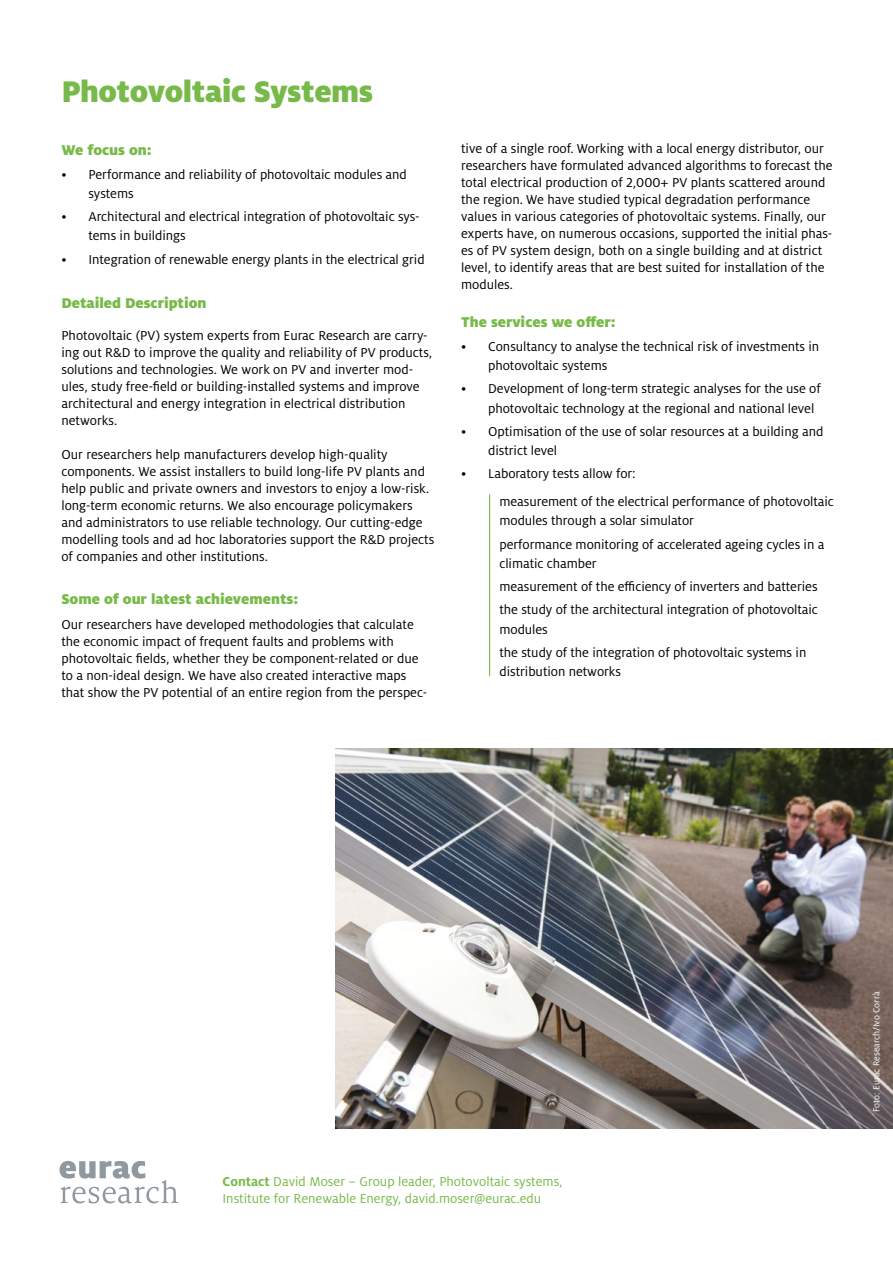
<style>
.page{position:relative;width:893px;height:1263px;background:#fff}
.page>*{position:absolute;margin:0;border:0;box-sizing:border-box;transform-origin:0 0}
.t1{font:900 33px "Milo Pro";letter-spacing:-.015em;color:#78ba49}
.t2{font:900 15.75px "Milo Pro";letter-spacing:-.005em;color:#78ba49}
.t3{font:14.25px/17px "Milo Pro";color:#000}
.t4{font:14.25px/17px "Milo Pro";color:#78ba49}
.t5{font:9.75px "Milo Pro";color:#fff}
.s1{font-weight:700}
</style>
<div class="page">
<img style="left:335px;top:748px;width:558px;height:380px">
<hr style="left:489px;top:494px;width:1px;height:182px;background:#78ba49">
<svg style="left:60px;top:1161px;width:118px;height:42px"></svg>
<h1 class="t1" style="left:61px;top:72px;width:313px">Photovoltaic Systems</h1>
<p class="t2" style="left:61px;top:141px;width:92px">We focus on:</p>
<p class="t3" style="left:88px;top:165px;width:320px;line-height:19.2px;text-indent:-27px">• Performance and reliability of photovoltaic modules and systems</p>
<p class="t3" style="left:88px;top:207px;width:333px;line-height:19.2px;text-indent:-27px">• Architectural and electrical integration of photovoltaic sys&shy;tems in buildings</p>
<p class="t3" style="left:61px;top:251px;width:365px">• Integration of renewable energy plants in the electrical grid</p>
<p class="t2" style="left:61px;top:294px;width:147px">Detailed Description</p>
<p class="t3" style="left:61px;top:327px;width:372px">Photovoltaic (PV) system experts from Eurac Research are carry&shy;ing out R&amp;D to improve the quality and reliability of PV products, solutions and technologies. We work on PV and inverter mod&shy;ules, study free-field or building-installed systems and improve architectural and energy integration in electrical distribution networks.</p>
<p class="t3" style="left:61px;top:446px;width:374px">Our researchers help manufacturers develop high-quality components. We assist installers to build long-life PV plants and help public and private owners and investors to enjoy a low-risk. long-term economic returns. We also encourage policymakers and administrators to use reliable technology. Our cutting-edge modelling tools and ad hoc laboratories support the R&amp;D projects of companies and other institutions.</p>
<p class="t2" style="left:61px;top:589px;width:238px">Some of our latest achievements:</p>
<p class="t3" style="left:61px;top:616px;width:367px">Our researchers have developed methodologies that calculate the economic impact of frequent faults and problems with photovoltaic fields, whether they be component-related or due to a non-ideal design. We have also created interactive maps that show the PV potential of an entire region from the perspec-</p>
<p class="t3" style="left:461px;top:140px;width:373px">tive of a single roof. Working with a local energy distributor, our researchers have formulated advanced algorithms to forecast the total electrical production of 2,000+ PV plants scattered around the region. We have studied typical degradation performance values in various categories of photovoltaic systems. Finally, our experts have, on numerous occasions, supported the initial phas&shy;es of PV system design, both on a single building and at district level, to identify areas that are best suited for installation of the modules.</p>
<p class="t2" style="left:461px;top:313px;width:156px">The services we offer:</p>
<p class="t3" style="left:488px;top:337px;width:333px;line-height:19.2px;text-indent:-27px">• Consultancy to analyse the technical risk of investments in photovoltaic systems</p>
<p class="t3" style="left:488px;top:379px;width:334px;line-height:19.2px;text-indent:-27px">• Development of long-term strategic analyses for the use of photovoltaic technology at the regional and national level</p>
<p class="t3" style="left:488px;top:422px;width:337px;line-height:19.2px;text-indent:-27px">• Optimisation of the use of solar resources at a building and district level</p>
<p class="t3" style="left:499px;top:460px;width:336px;line-height:27.6px;text-indent:-38px">• Laboratory tests allow for:<br>measurement of the electrical performance of photovoltaic</p>
<p class="t3" style="left:499px;top:509px;width:326px;line-height:23.4px">modules through a solar simulator<br>performance monitoring of accelerated ageing cycles in a</p>
<p class="t3" style="left:499px;top:552px;width:320px;line-height:23.4px">climatic chamber<br>measurement of the efficiency of inverters and batteries the study of the architectural integration of photovoltaic</p>
<p class="t3" style="left:499px;top:617px;width:308px;line-height:23.4px">modules<br>the study of the integration of photovoltaic systems in</p>
<p class="t3" style="left:499px;top:663px;width:123px">distribution networks</p>
<p class="t4" style="left:223px;top:1173px;width:342px"><span class="s1">Contact</span> David Moser – Group leader, Photovoltaic systems,<br>Institute for Renewable Energy, david.moser@eurac.edu</p>
<p class="t5" style="left:871px;top:1112px;width:122px;rotate:-90deg">Foto: Eurac Research/Ivo Corrà</p>
</div>
